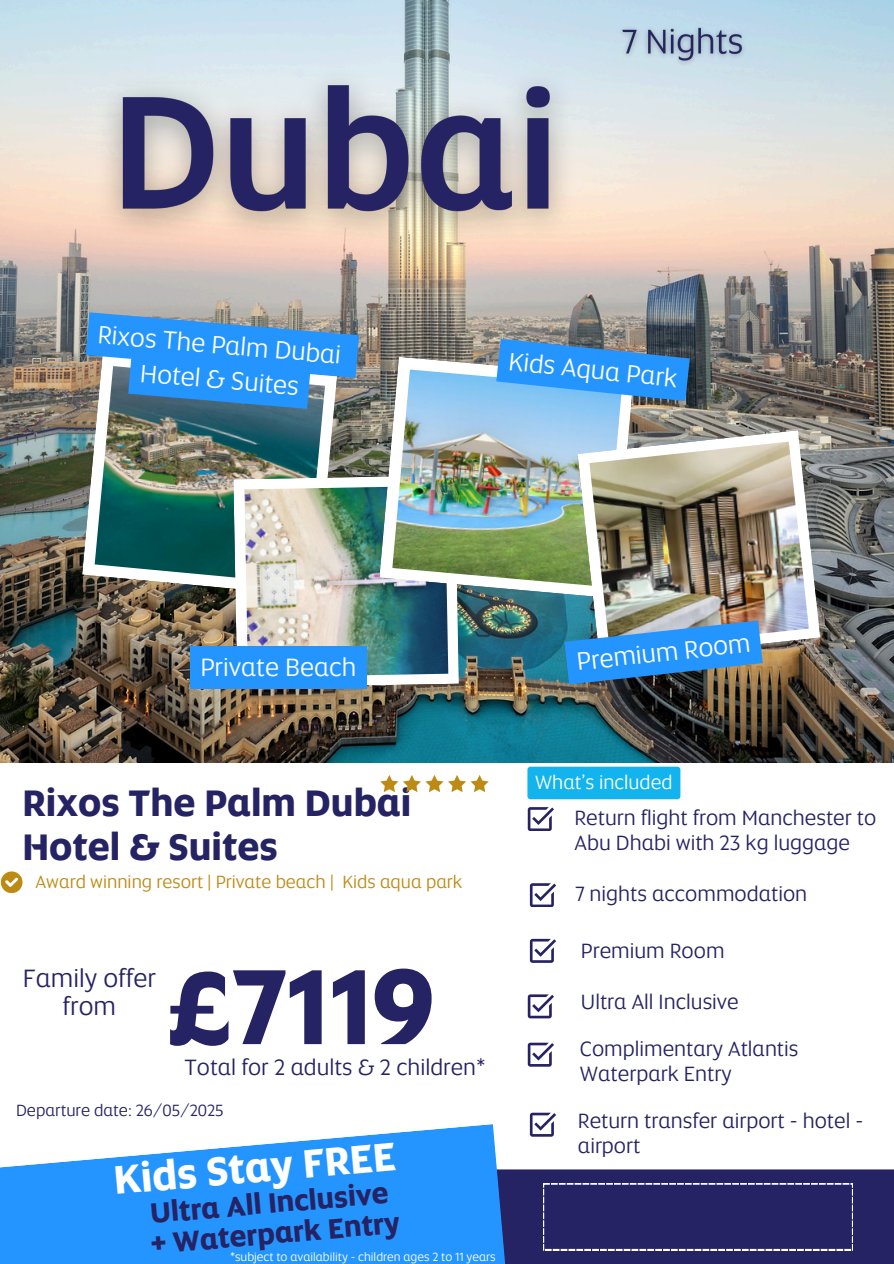
<style>
.page{position:relative;width:894px;height:1264px;background:#fff}
.page>*{position:absolute;margin:0;border:0;box-sizing:border-box;transform-origin:0 0}
.t1{font:700 108.45px "Etihad Altis";color:#262364}
.t2{font:700 40.5px "Etihad Altis";color:#fff}
.t3{font:700 37.5px/43.8px "Etihad Altis";color:#262364}
.t4{font:700 28.5px/30.5px "Etihad Altis";color:#262364}
.t5{font:25.5px/34.8px "Etihad Altis";color:#fff;text-align:center}
.t6{font:25.5px/28.2px "Etihad Altis";color:#262364;text-align:center}
.t7{font:22.5px "Etihad Altis";color:#262364}
.t8{font:21px/24.8px "Etihad Altis";color:#262364}
.t9{font:19.5px "Etihad Altis";color:#fff}
.t10{font:18px "Etihad Altis";color:#bd8b13}
.t11{font:16.5px "Etihad Altis";color:#262364}
.t12{font:12px "Etihad Altis";color:#fff}
</style>
<div class="page">
<img style="left:0;top:0;width:893px;height:763px">
<img style="left:82px;top:354px;width:255px;height:242px">
<img style="left:95px;top:412px;width:230px;height:172px">
<svg style="left:233px;top:475px;width:225px;height:212px"></svg>
<img style="left:244px;top:486px;width:204px;height:191px">
<img style="left:379px;top:357px;width:254px;height:241px">
<img style="left:392px;top:369px;width:229px;height:217px">
<img style="left:577px;top:430px;width:243px;height:231px">
<img style="left:589px;top:441px;width:219px;height:209px">
<svg style="left:527px;top:807px;width:27px;height:23px"></svg>
<svg style="left:529px;top:883px;width:27px;height:23px"></svg>
<svg style="left:529px;top:938px;width:27px;height:24px"></svg>
<svg style="left:527px;top:994px;width:27px;height:24px"></svg>
<div style="left:0;top:1169px;width:893px;height:94px;background:#262364"></div>
<svg style="left:0;top:1124px;width:516px;height:139px;fill:#2495ff"></svg>
<svg style="left:1px;top:871px;width:21px;height:21px"></svg>
<svg style="left:543px;top:1183px;width:309px;height:66px"></svg>
<svg style="left:529px;top:1112px;width:27px;height:24px"></svg>
<img style="left:81px;top:46px;width:509px;height:212px">
<svg style="left:496px;top:339px;width:193px;height:62px;background:#3d93e1"></svg>
<img style="left:612px;top:19px;width:140px;height:54px">
<div style="left:527px;top:766px;width:153px;height:33px;background:#13b3ee;border-radius:3px"></div>
<svg style="left:83px;top:312px;width:276px;height:100px;background:#4893d7"></svg>
<div style="left:190px;top:646px;width:176px;height:43px;background:#2495ff"></div>
<svg style="left:564px;top:620px;width:198px;height:64px;background:#3e8bcd"></svg>
<svg style="left:380px;top:775px;width:108px;height:16px"></svg>
<svg style="left:527px;top:1042px;width:27px;height:24px"></svg>
<p class="t5" style="left:99px;top:316px;width:245px;rotate:5deg">Rixos The Palm Dubai<br>Hotel &amp; Suites</p>
<p class="t5" style="left:510px;top:343px;width:171px;rotate:6deg">Kids Aqua Park</p>
<p class="t5" style="left:200px;top:650px;width:157px">Private Beach</p>
<h6 class="t3" style="left:22px;top:781px;width:390px">Rixos The Palm Dubai<br>Hotel &amp; Suites</h6>
<p class="t10" style="left:36px;top:870px;width:428px">Award winning resort | Private beach | Kids aqua park</p>
<p class="t6" style="left:23px;top:964px;width:134px">Family offer from</p>
<h6 class="t1" style="left:166px;top:936px;width:270px">£7119</h6>
<p class="t7" style="left:184px;top:1052px;width:302px">Total for 2 adults &amp; 2 children*</p>
<p class="t11" style="left:16px;top:1099px;width:209px">Departure date: 26/05/2025</p>
<p class="t2" style="left:112px;top:1154px;width:284px;rotate:-5deg">Kids Stay FREE</p>
<p class="t4" style="left:147px;top:1198px;width:251px;rotate:-5deg">Ultra All Inclusive + Waterpark Entry</p>
<p class="t12" style="left:230px;top:1248px;width:267px">*subject to availability - children ages 2 to 11 years</p>
<p class="t5" style="left:575px;top:644px;width:176px;rotate:-6deg">Premium Room</p>
<h6 class="t9" style="left:535px;top:769px;width:139px">What’s included</h6>
<h2 class="t8" style="left:574px;top:805px;width:303px">Return flight from Manchester to<br>Abu Dhabi with 23 kg luggage</h2>
<h6 class="t8" style="left:575px;top:881px;width:233px">7 nights accommodation</h6>
<h3 class="t8" style="left:580px;top:938px;width:145px">Premium Room</h3>
<p class="t8" style="left:580px;top:989px;width:159px">Ultra All Inclusive</p>
<p class="t8" style="left:579px;top:1036px;width:220px">Complimentary Atlantis</p>
<p class="t8" style="left:579px;top:1061px;width:153px">Waterpark Entry</p>
<p class="t8" style="left:577px;top:1108px;width:287px">Return transfer airport - hotel - airport</p>
</div>
